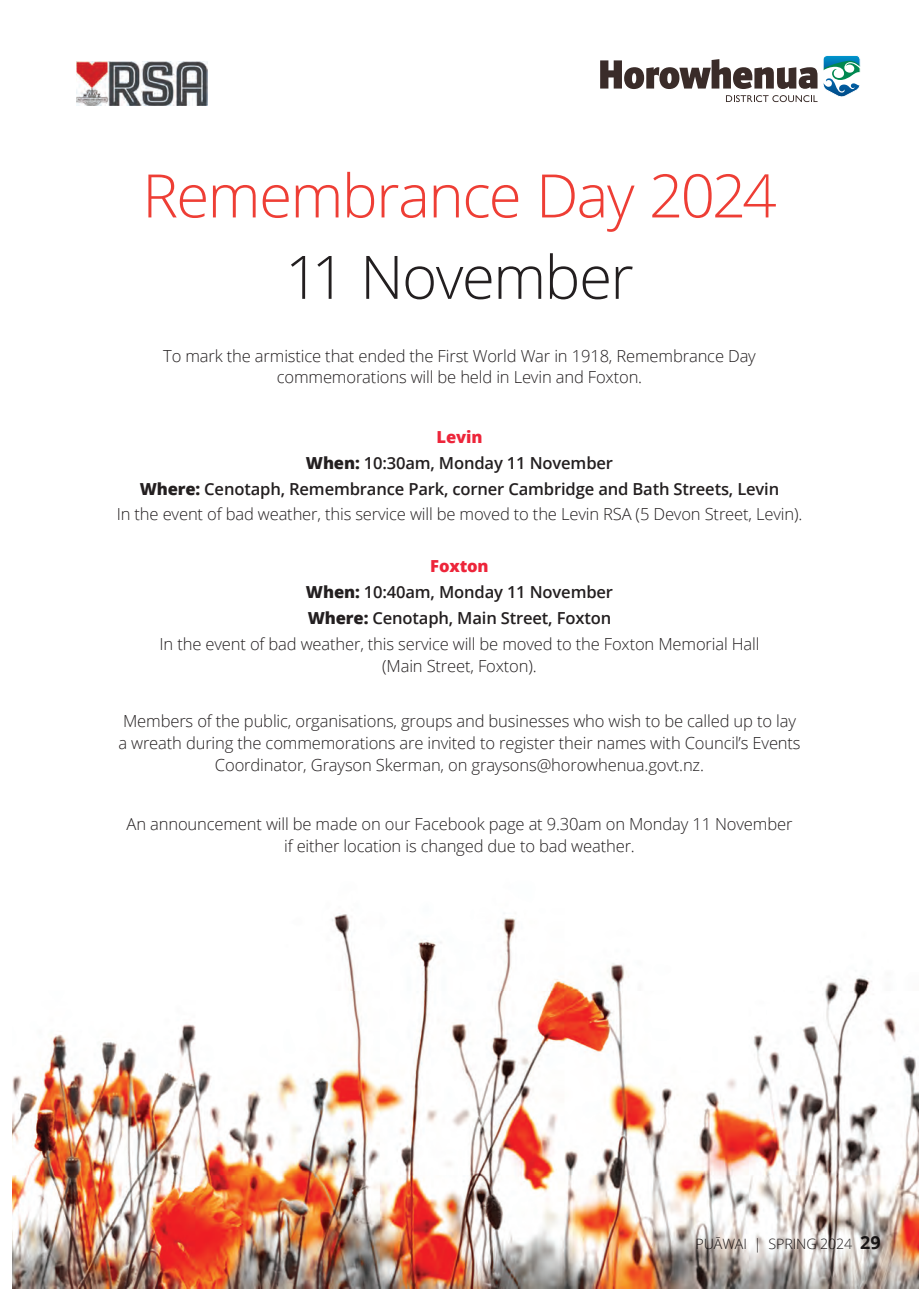
<style>
.page{position:relative;width:919px;height:1289px;background:#fff}
.page>*{position:absolute;margin:0;border:0;box-sizing:border-box;transform-origin:0 0}
.t1{font:300 60px "Open Sans";letter-spacing:-.03em;color:#ee3e35}
.t2{font:300 60px "Open Sans";letter-spacing:-.025em;color:#231f20}
.t3{font:300 16.65px/21.6px "Open Sans";letter-spacing:-.01em;color:#231f20;text-align:center}
.t4{font:600 16.65px/26px "Open Sans";letter-spacing:-.01em;color:#231f20;text-align:center}
.t5{font:300 14.25px "Open Sans";letter-spacing:-.01em;color:#231f20}
.s1{font-weight:800;color:#ed253a}
.s2{font-weight:800}
.s3{font-weight:300}
.s4{font-weight:600}
.s5{font-weight:700;font-size:18px}
</style>
<div class="page">
<img style="left:13px;top:914px;width:905px;height:374px">
<img style="left:76px;top:61px;width:131px;height:44px">
<svg style="left:600px;top:55px;width:260px;height:47px"></svg>
<h1 class="t1" style="left:142px;top:154px;width:635px">Remembrance Day 2024</h1>
<h1 class="t2" style="left:285px;top:236px;width:350px">11 November</h1>
<p class="t3" style="left:163px;top:344px;width:594px">To mark the armistice that ended the First World War in 1918, Remembrance Day commemorations will be held in Levin and Foxton.</p>
<p class="t4" style="left:117px;top:423px;width:687px"><span class="s1">Levin<br></span><span class="s2">When:</span> 10:30am, Monday 11 November<br><span class="s2">Where:</span> Cenotaph, Remembrance Park, corner Cambridge and Bath Streets, Levin<br><span class="s3">In the event of bad weather, this service will be moved to the Levin RSA (5 Devon Street, Levin).</span></p>
<p class="t3" style="left:160px;top:553px;width:601px;line-height:26px"><span class="s1">Foxton<br></span><span class="s2">When:</span> <span class="s4">10:40am, Monday 11 November<br></span><span class="s2">Where:</span> <span class="s4">Cenotaph, Main Street, Foxton<br></span>In the event of bad weather, this service will be moved to the Foxton Memorial Hall</p>
<p class="t3" style="left:382px;top:654px;width:156px">(Main Street, Foxton).</p>
<p class="t3" style="left:118px;top:710px;width:683px">Members of the public, organisations, groups and businesses who wish to be called up to lay a wreath during the commemorations are invited to register their names with Council’s Events<br>Coordinator, Grayson Skerman, on graysons@horowhenua.govt.nz.</p>
<p class="t3" style="left:127px;top:812px;width:667px">An announcement will be made on our Facebook page at 9.30am on Monday 11 November if either location is changed due to bad weather.</p>
<p class="t5" style="left:695px;top:1233px;width:186px">PUĀWAI | SPRING 2024 <span class="s5">29</span></p>
</div>
